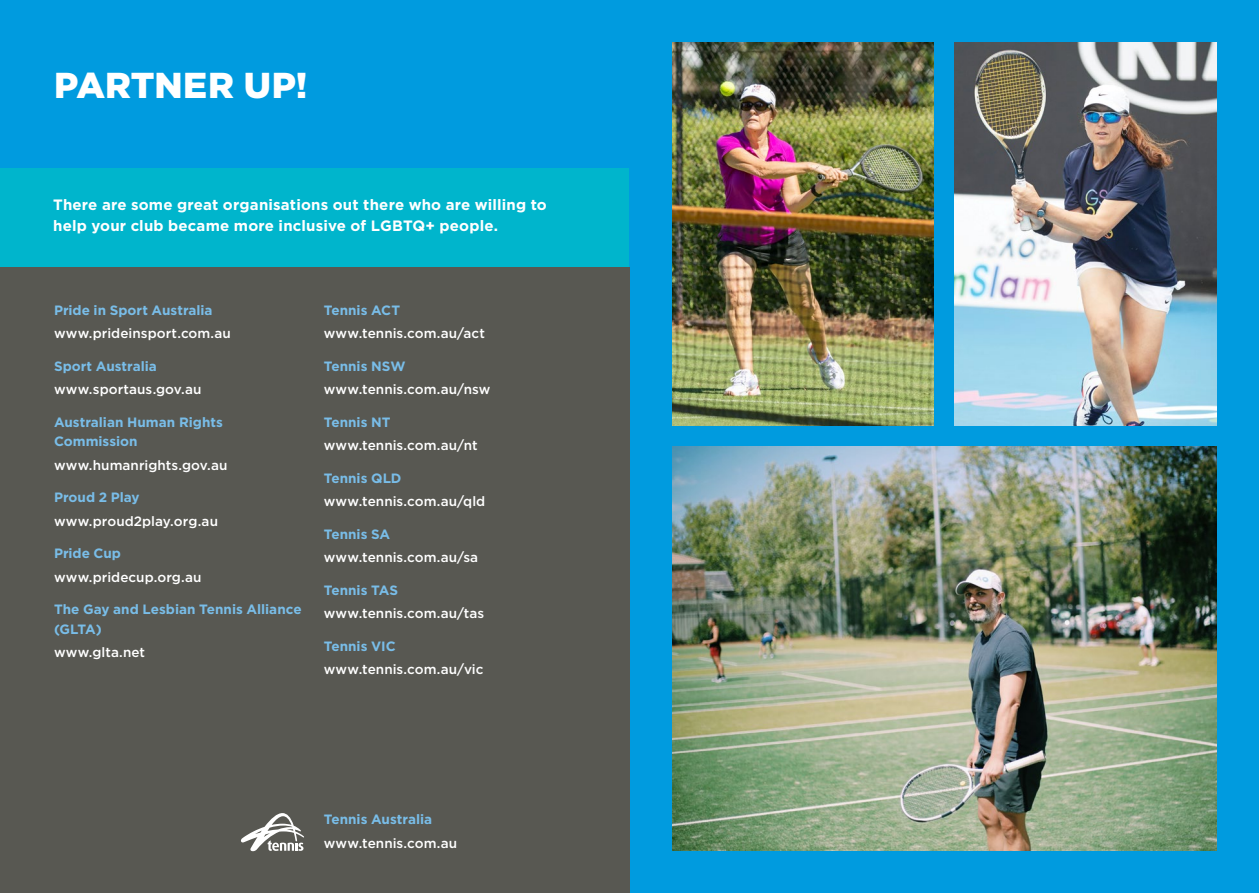
<style>
.page{position:relative;width:1259px;height:893px;background:#fff}
.page>*{position:absolute;margin:0;border:0;box-sizing:border-box;transform-origin:0 0}
.t1{font:900 36px "Gotham HTF";letter-spacing:.005em;color:#fff}
.t2{font:700 15px/21px "Gotham HTF";letter-spacing:.01em;color:#fff}
.t3{font:500 13.5px "Gotham HTF";letter-spacing:.005em;color:#fff}
.t4{font:700 13.5px/19.5px "Gotham";color:#79bde8}
</style>
<div class="page">
<div style="left:0;top:0;width:629px;height:893px;background:#00b5cc"></div>
<div style="left:0;top:0;width:629px;height:168px;background:#009bdf"></div>
<div style="left:629px;top:0;width:630px;height:893px;background:#009bdf"></div>
<div style="left:0;top:268px;width:629px;height:625px;background:#585852"></div>
<img style="left:672px;top:446px;width:544px;height:404px">
<img style="left:672px;top:43px;width:261px;height:382px">
<img style="left:955px;top:43px;width:261px;height:382px">
<svg style="left:241px;top:813px;width:63px;height:38px"></svg>
<h1 class="t1" style="left:54px;top:64px;width:255px">PARTNER UP!</h1>
<p class="t2" style="left:53px;top:194px;width:495px">There are some great organisations out there who are willing to help your club became more inclusive of LGBTQ+ people.</p>
<p class="t4" style="left:54px;top:300px;width:160px">Pride in Sport Australia</p>
<p class="t3" style="left:54px;top:326px;width:178px">www.prideinsport.com.au</p>
<p class="t4" style="left:54px;top:356px;width:104px">Sport Australia</p>
<p class="t3" style="left:54px;top:382px;width:149px">www.sportaus.gov.au</p>
<p class="t4" style="left:54px;top:412px;width:170px">Australian Human Rights<br>Commission</p>
<p class="t3" style="left:54px;top:457px;width:175px">www.humanrights.gov.au</p>
<p class="t4" style="left:54px;top:487px;width:87px">Proud 2 Play</p>
<p class="t3" style="left:54px;top:513px;width:165px">www.proud2play.org.au</p>
<p class="t4" style="left:54px;top:543px;width:69px">Pride Cup</p>
<p class="t3" style="left:54px;top:569px;width:149px">www.pridecup.org.au</p>
<p class="t4" style="left:54px;top:599px;width:249px">The Gay and Lesbian Tennis Alliance (GLTA)</p>
<p class="t3" style="left:54px;top:645px;width:93px">www.glta.net</p>
<p class="t4" style="left:324px;top:300px;width:78px">Tennis ACT</p>
<p class="t3" style="left:324px;top:326px;width:163px">www.tennis.com.au/act</p>
<p class="t4" style="left:324px;top:356px;width:83px">Tennis NSW</p>
<p class="t3" style="left:324px;top:382px;width:168px">www.tennis.com.au/nsw</p>
<p class="t4" style="left:324px;top:412px;width:68px">Tennis NT</p>
<p class="t3" style="left:324px;top:438px;width:155px">www.tennis.com.au/nt</p>
<p class="t4" style="left:324px;top:468px;width:79px">Tennis QLD</p>
<p class="t3" style="left:324px;top:494px;width:163px">www.tennis.com.au/qld</p>
<p class="t4" style="left:324px;top:524px;width:68px">Tennis SA</p>
<p class="t3" style="left:324px;top:550px;width:156px">www.tennis.com.au/sa</p>
<p class="t4" style="left:324px;top:580px;width:76px">Tennis TAS</p>
<p class="t3" style="left:324px;top:606px;width:162px">www.tennis.com.au/tas</p>
<p class="t4" style="left:324px;top:636px;width:73px">Tennis VIC</p>
<p class="t3" style="left:324px;top:662px;width:161px">www.tennis.com.au/vic</p>
<p class="t4" style="left:324px;top:809px;width:110px">Tennis Australia</p>
<p class="t3" style="left:324px;top:835px;width:135px">www.tennis.com.au</p>
</div>
